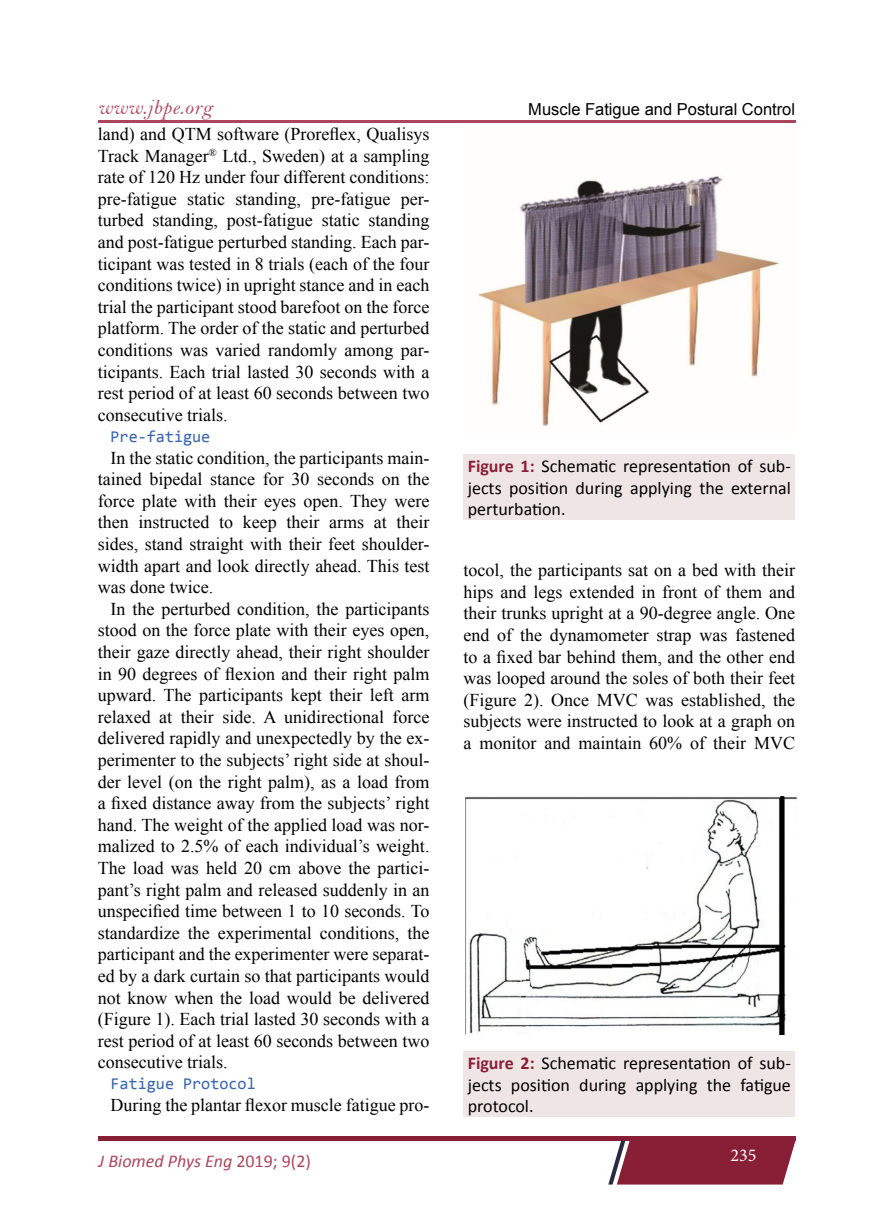
<style>
.page{position:relative;width:893px;height:1212px;background:#fff}
.page>*{position:absolute;margin:0;border:0;box-sizing:border-box;transform-origin:0 0}
.t1{font:21px "Bell MT Italic";letter-spacing:.03em;color:#ad465c}
.t2{font:18px/21.6px "Times New Roman";color:#000;text-align:justify}
.t3{font:18px/21.6px "Calibri";color:#000;text-align:justify}
.t4{font:italic 18px "Calibri";color:#ad465c}
.t5{font:18px "Minion Pro";color:#fff}
.t6{font:16.5px "Arial";color:#000}
.t7{font:16.5px "Consolas";color:#3964af}
.s1{font-weight:700;color:#891f36}
.s2{font-style:normal}
</style>
<div class="page">
<div style="left:98px;top:1136px;width:697px;height:5px;background:#891f36"></div>
<svg style="left:608px;top:1141px;width:187px;height:43px;background:#913348"></svg>
<hr style="left:98px;top:120px;width:698px;height:2px;background:#ad465c">
<img style="left:478px;top:176px;width:302px;height:251px">
<div style="left:463px;top:454px;width:332px;height:65px;background:#f0e5e5"></div>
<img style="left:465px;top:796px;width:332px;height:239px">
<div style="left:463px;top:1051px;width:332px;height:65px;background:#f0e5e5"></div>
<p class="t1" style="left:98px;top:94px;width:116px">www.jbpe.org</p>
<p class="t6" style="left:528px;top:98px;width:268px">Muscle Fatigue and Postural Control</p>
<p class="t2" style="left:98px;top:123px;width:333px">land) and QTM software (Proreflex, Qualisys Track Manager<sup>®</sup> Ltd., Sweden) at a sampling rate of 120 Hz under four different conditions: pre-fatigue static standing, pre-fatigue per&shy;turbed standing, post-fatigue static standing and post-fatigue perturbed standing. Each par&shy;ticipant was tested in 8 trials (each of the four conditions twice) in upright stance and in each trial the participant stood barefoot on the force platform. The order of the static and perturbed conditions was varied randomly among par&shy;ticipants. Each trial lasted 30 seconds with a rest period of at least 60 seconds between two consecutive trials.</p>
<p class="t7" style="left:111px;top:425px;width:101px">Pre-fatigue</p>
<p class="t2" style="left:98px;top:446px;width:333px;text-indent:13px">In the static condition, the participants main&shy;tained bipedal stance for 30 seconds on the force plate with their eyes open. They were then instructed to keep their arms at their sides, stand straight with their feet shoulder&shy;width apart and look directly ahead. This test was done twice.</p>
<p class="t2" style="left:98px;top:598px;width:333px;text-indent:13px">In the perturbed condition, the participants stood on the force plate with their eyes open, their gaze directly ahead, their right shoulder in 90 degrees of flexion and their right palm upward. The participants kept their left arm relaxed at their side. A unidirectional force delivered rapidly and unexpectedly by the ex&shy;perimenter to the subjects’ right side at shoul&shy;der level (on the right palm), as a load from a fixed distance away from the subjects’ right hand. The weight of the applied load was nor&shy;malized to 2.5% of each individual’s weight.<br>The load was held 20 cm above the partici&shy;pant’s right palm and released suddenly in an unspecified time between 1 to 10 seconds. To standardize the experimental conditions, the participant and the experimenter were separat&shy;ed by a dark curtain so that participants would not know when the load would be delivered (Figure 1). Each trial lasted 30 seconds with a rest period of at least 60 seconds between two consecutive trials.</p>
<p class="t7" style="left:111px;top:1073px;width:147px">Fatigue Protocol</p>
<p class="t2" style="left:111px;top:1094px;width:320px">During the plantar flexor muscle fatigue pro-</p>
<p class="t3" style="left:468px;top:455px;width:325px"><span class="s1">Figure 1:</span> Schematic representation of sub&shy;jects position during applying the external perturbation.</p>
<p class="t2" style="left:463px;top:559px;width:333px">tocol, the participants sat on a bed with their hips and legs extended in front of them and their trunks upright at a 90-degree angle. One end of the dynamometer strap was fastened to a fixed bar behind them, and the other end was looped around the soles of both their feet (Figure 2). Once MVC was established, the subjects were instructed to look at a graph on a monitor and maintain 60% of their MVC</p>
<p class="t3" style="left:468px;top:1052px;width:325px"><span class="s1">Figure 2:</span> Schematic representation of sub&shy;jects position during applying the fatigue protocol.</p>
<p class="t5" style="left:730px;top:1143px;width:27px">235</p>
<p class="t4" style="left:99px;top:1148px;width:214px">J Biomed Phys Eng <span class="s2">2019; 9(2)</span></p>
</div>
